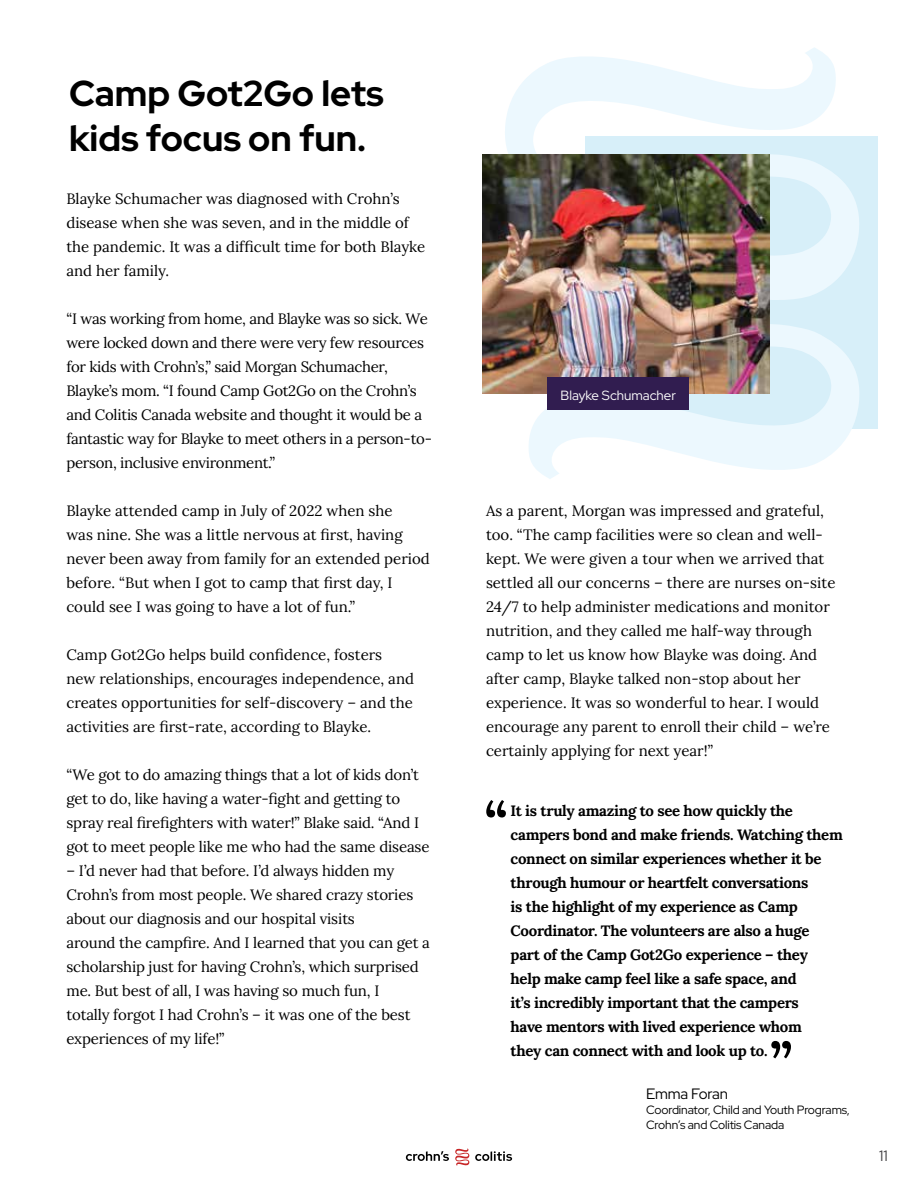
<style>
.page{position:relative;width:918px;height:1188px;background:#fff}
.page>*{position:absolute;margin:0;border:0;box-sizing:border-box;transform-origin:0 0}
.t1{font:700 54px "Lora";color:#000}
.t2{font:700 36px/45px "Red Hat Display";color:#000}
.t3{font:15px/24px "Lora";letter-spacing:-.005em;color:#000}
.t4{font:700 15px/24px "Lora";letter-spacing:-.02em;color:#000}
.t5{font:15px "Red Hat Display";letter-spacing:-.01em;color:#000}
.t6{font:15px "Red Hat Display";color:#414042}
.t7{font:13.35px "Red Hat Display";color:#fff}
.t8{font:12px/15px "Red Hat Display";letter-spacing:-.01em;color:#000}
</style>
<div class="page">
<svg style="left:475px;top:1151px;width:37px;height:10px"></svg>
<svg style="left:406px;top:1151px;width:43px;height:10px"></svg>
<svg style="left:455px;top:1148px;width:14px;height:18px"></svg>
<div style="left:585px;top:136px;width:293px;height:293px;background:#d7eff9"></div>
<svg style="left:505px;top:47px;width:354px;height:432px"></svg>
<img style="left:483px;top:154px;width:287px;height:240px">
<div style="left:547px;top:377px;width:142px;height:33px;background:#311d50"></div>
<h2 class="t2" style="left:69px;top:70px;width:316px">Camp Got2Go lets kids focus on fun.</h2>
<p class="t3" style="left:66px;top:186px;width:360px">Blayke Schumacher was diagnosed with Crohn’s disease when she was seven, and in the middle of the pandemic. It was a difficult time for both Blayke and her family.</p>
<p class="t3" style="left:66px;top:306px;width:367px">“I was working from home, and Blayke was so sick. We were locked down and there were very few resources for kids with Crohn’s,” said Morgan Schumacher, Blayke’s mom. “I found Camp Got2Go on the Crohn’s and Colitis Canada website and thought it would be a fantastic way for Blayke to meet others in a person-to&shy;person, inclusive environment.”</p>
<p class="t3" style="left:66px;top:498px;width:365px">Blayke attended camp in July of 2022 when she<br>was nine. She was a little nervous at first, having never been away from family for an extended period before. “But when I got to camp that first day, I could see I was going to have a lot of fun.”</p>
<p class="t3" style="left:66px;top:642px;width:349px">Camp Got2Go helps build confidence, fosters new relationships, encourages independence, and creates opportunities for self-discovery – and the activities are first-rate, according to Blayke.</p>
<p class="t3" style="left:66px;top:762px;width:365px">“We got to do amazing things that a lot of kids don’t get to do, like having a water-fight and getting to spray real firefighters with water!” Blake said. “And I got to meet people like me who had the same disease</p>
<p class="t3" style="left:66px;top:858px;width:365px">– I’d never had that before. I’d always hidden my Crohn’s from most people. We shared crazy stories about our diagnosis and our hospital visits<br>around the campfire. And I learned that you can get a scholarship just for having Crohn’s, which surprised me. But best of all, I was having so much fun, I<br>totally forgot I had Crohn’s – it was one of the best experiences of my life!”</p>
<p class="t7" style="left:561px;top:387px;width:117px">Blayke Schumacher</p>
<p class="t3" style="left:486px;top:498px;width:351px">As a parent, Morgan was impressed and grateful, too. “The camp facilities were so clean and well&shy;kept. We were given a tour when we arrived that settled all our concerns – there are nurses on-site 24/7 to help administer medications and monitor nutrition, and they called me half-way through camp to let us know how Blayke was doing. And after camp, Blayke talked non-stop about her experience. It was so wonderful to hear. I would encourage any parent to enroll their child – we’re certainly applying for next year!”</p>
<h1 class="t1" style="left:484px;top:777px;width:24px">“</h1>
<p class="t4" style="left:511px;top:798px;width:334px">It is truly amazing to see how quickly the campers bond and make friends. Watching them connect on similar experiences whether it be through humour or heartfelt conversations<br>is the highlight of my experience as Camp Coordinator. The volunteers are also a huge<br>part of the Camp Got2Go experience – they<br>help make camp feel like a safe space, and<br>it’s incredibly important that the campers<br>have mentors with lived experience whom<br>they can connect with and look up to.</p>
<h1 class="t1" style="left:770px;top:1018px;width:24px">”</h1>
<p class="t5" style="left:646px;top:1084px;width:83px">Emma Foran</p>
<p class="t8" style="left:646px;top:1102px;width:205px">Coordinator, Child and Youth Programs,<br>Crohn’s and Colitis Canada</p>
<p class="t6" style="left:879px;top:1146px;width:10px">11</p>
</div>
